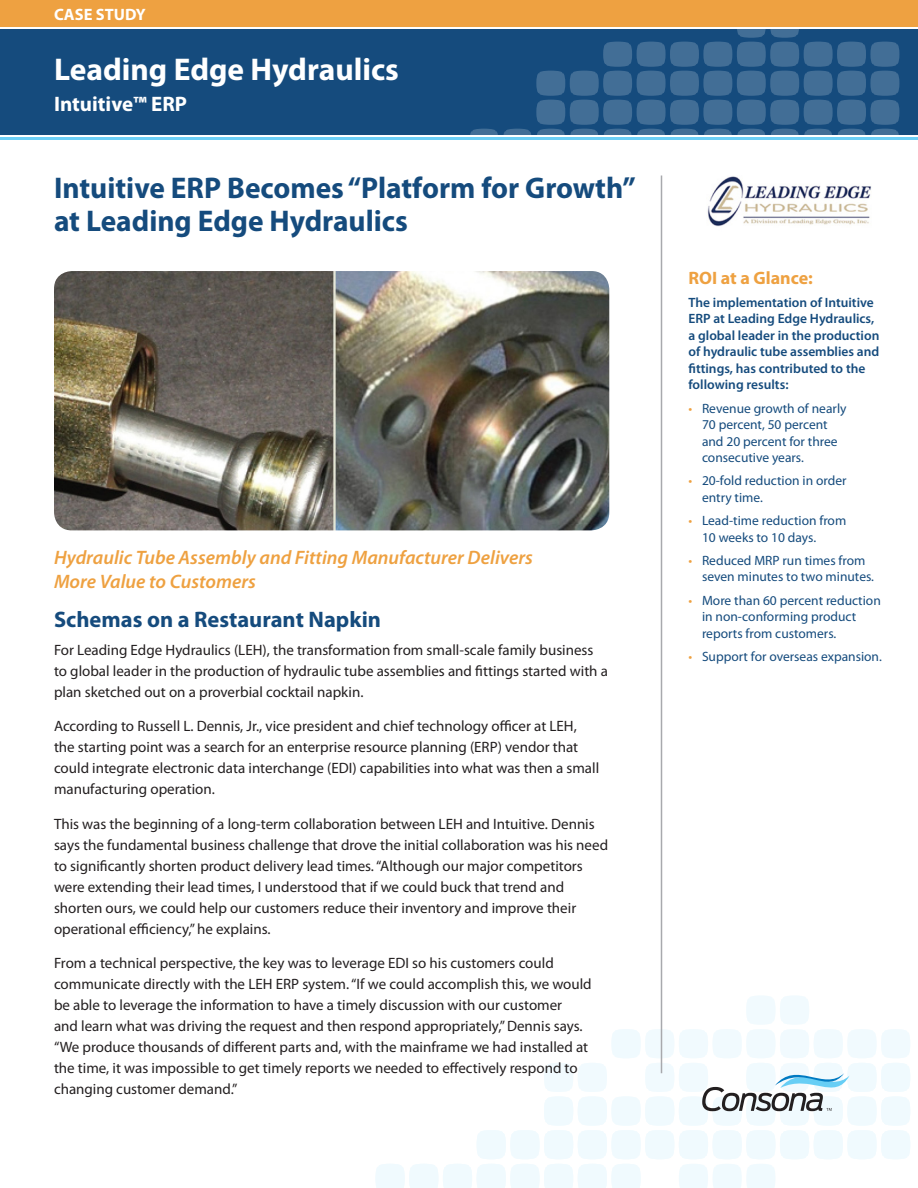
<style>
.page{position:relative;width:918px;height:1188px;background:#fff}
.page>*{position:absolute;margin:0;border:0;box-sizing:border-box;transform-origin:0 0}
.Bar_Heading_Line_1{font:700 31.5px "Myriad Pro";color:#fff}
.HEADLINE{font:700 30px/33px "Myriad Pro";color:#154b7d}
.SUBHEAD1{font:700 22.5px "Myriad Pro";color:#154b7d}
.Bar_Heading__Company{font:700 21px "Myriad Pro";color:#fff}
.SUBHEADLINE2{font:italic 600 19.5px/24px "Myriad Pro";color:#eea141}
.Side_Bar_Title{font:700 18px "Myriad Pro";color:#eea141}
.t1{font:700 16.5px "Myriad Pro";color:#fff}
.BODY{font:15px/21px "Myriad Pro";color:#231f20}
.Side_Bar_Bullets{font:13.5px/16.5px "Myriad Pro";color:#154b7d}
.Side_Bar_Text{font:600 13.5px/16.5px "Myriad Pro";color:#154b7d}
.s1{color:#eea141}
</style>
<div class="page">
<svg style="left:375px;top:995px;width:535px;height:193px"></svg>
<hr style="left:661px;top:176px;width:1px;height:897px;background:#a8a9ad">
<div style="left:0;top:29px;width:918px;height:106px;background:#154b7d"></div>
<div style="left:0;top:0;width:918px;height:27px;background:#eea141"></div>
<svg style="left:470px;top:29px;width:429px;height:106px"></svg>
<hr style="left:0;top:137px;width:918px;height:3px;background:#6bcff6">
<img style="left:54px;top:271px;width:555px;height:259px">
<img style="left:707px;top:176px;width:164px;height:51px">
<p class="t1" style="left:54px;top:4px;width:93px">CASE STUDY</p>
<p class="Bar_Heading_Line_1" style="left:54px;top:49px;width:346px">Leading Edge Hydraulics</p>
<p class="Bar_Heading__Company" style="left:54px;top:91px;width:135px">Intuitive™ ERP</p>
<p class="HEADLINE" style="left:54px;top:170px;width:583px">Intuitive ERP Becomes “Platform for Growth” at Leading Edge Hydraulics</p>
<p class="SUBHEADLINE2" style="left:54px;top:545px;width:481px">Hydraulic Tube Assembly and Fitting Manufacturer Delivers<br>More Value to Customers</p>
<p class="SUBHEAD1" style="left:54px;top:605px;width:329px">Schemas on a Restaurant Napkin</p>
<p class="BODY" style="left:54px;top:639px;width:556px">For Leading Edge Hydraulics (LEH), the transformation from small-scale family business to global leader in the production of hydraulic tube assemblies and fittings started with a plan sketched out on a proverbial cocktail napkin.</p>
<p class="BODY" style="left:54px;top:715px;width:547px">According to Russell L. Dennis, Jr., vice president and chief technology officer at LEH, the starting point was a search for an enterprise resource planning (ERP) vendor that could integrate electronic data interchange (EDI) capabilities into what was then a small manufacturing operation.</p>
<p class="BODY" style="left:54px;top:813px;width:556px">This was the beginning of a long-term collaboration between LEH and Intuitive. Dennis says the fundamental business challenge that drove the initial collaboration was his need to significantly shorten product delivery lead times.“Although our major competitors were extending their lead times, I understood that if we could buck that trend and shorten ours, we could help our customers reduce their inventory and improve their operational efficiency,”he explains.</p>
<p class="BODY" style="left:54px;top:952px;width:539px">From a technical perspective, the key was to leverage EDI so his customers could communicate directly with the LEH ERP system.“If we could accomplish this, we would be able to leverage the information to have a timely discussion with our customer<br>and learn what was driving the request and then respond appropriately,”Dennis says. “We produce thousands of different parts and, with the mainframe we had installed at the time, it was impossible to get timely reports we needed to effectively respond to changing customer demand.”</p>
<p class="Side_Bar_Title" style="left:688px;top:266px;width:126px">ROI at a Glance:</p>
<p class="Side_Bar_Text" style="left:688px;top:294px;width:192px">The implementation of Intuitive<br>ERP at Leading Edge Hydraulics, a global leader in the production of hydraulic tube assemblies and fittings, has contributed to the following results:</p>
<p class="Side_Bar_Bullets" style="left:702px;top:400px;width:146px;text-indent:-14px"><span class="s1">•</span> Revenue growth of nearly<br>70 percent, 50 percent and 20 percent for three consecutive years.</p>
<p class="Side_Bar_Bullets" style="left:702px;top:472px;width:146px;text-indent:-14px"><span class="s1">•</span> 20-fold reduction in order entry time.</p>
<p class="Side_Bar_Bullets" style="left:702px;top:512px;width:146px;text-indent:-14px"><span class="s1">•</span> Lead-time reduction from<br>10 weeks to 10 days.</p>
<p class="Side_Bar_Bullets" style="left:702px;top:552px;width:174px;text-indent:-14px"><span class="s1">•</span> Reduced MRP run times from seven minutes to two minutes.</p>
<p class="Side_Bar_Bullets" style="left:702px;top:592px;width:180px;text-indent:-14px"><span class="s1">•</span> More than 60 percent reduction in non-conforming product reports from customers.</p>
<p class="Side_Bar_Bullets" style="left:688px;top:648px;width:195px"><span class="s1">•</span> Support for overseas expansion.</p>
</div>
